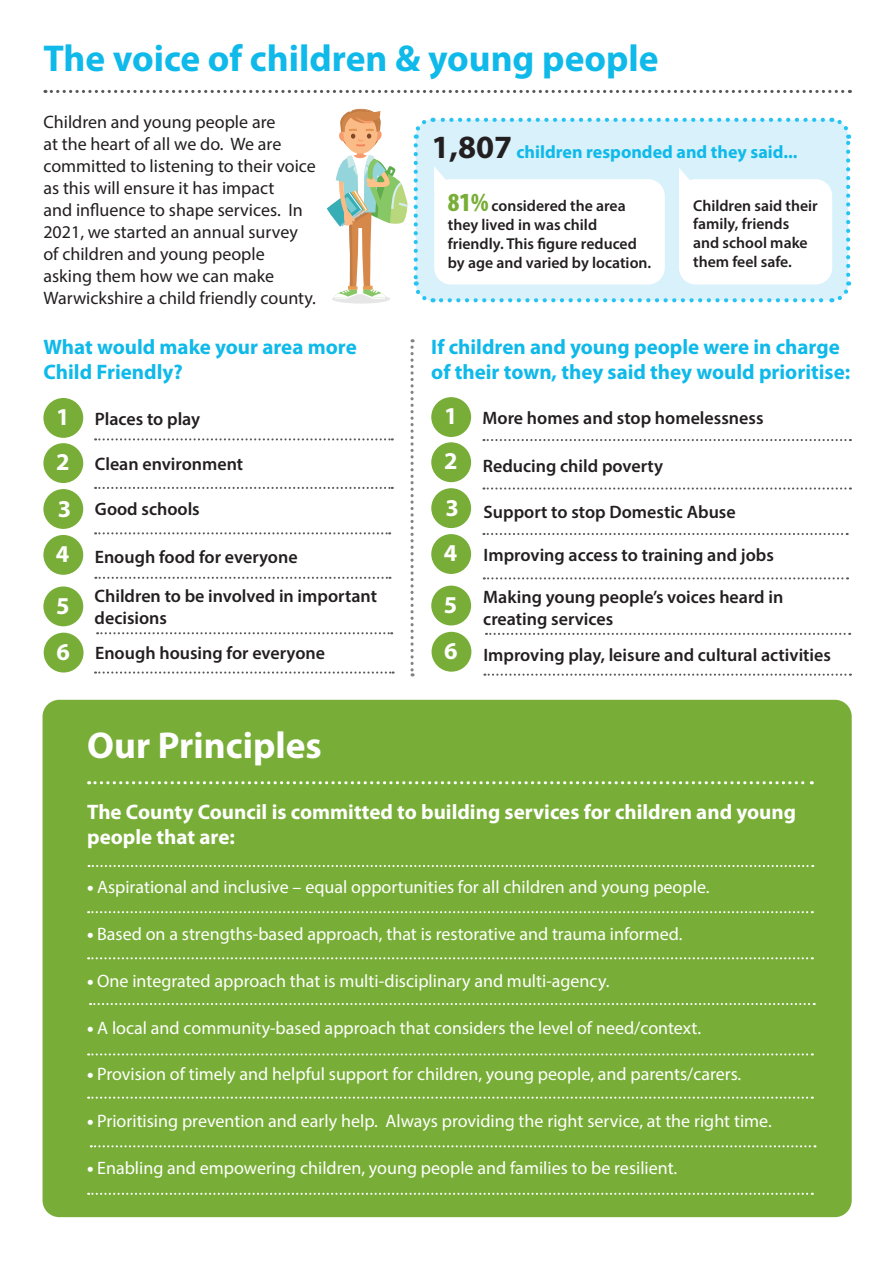
<style>
.page{position:relative;width:893px;height:1263px;background:#fff}
.page>*{position:absolute;margin:0;border:0;box-sizing:border-box;transform-origin:0 0}
.t1{font:700 37.5px "Myriad Pro";color:#0fb9e9}
.t2{font:700 37.5px "Myriad Pro";color:#fff}
.t3{font:700 24.3px "Myriad Pro";color:#fff}
.t4{font:700 21px/25.2px "Myriad Pro";color:#0fb9e9}
.t5{font:700 21px/25.2px "Myriad Pro";color:#fff}
.t6{font:18px "Myriad Pro";color:#fff}
.t7{font:600 18px/21.6px "Myriad Pro";color:#231f20}
.t8{font:18px/22px "Myriad Pro";color:#231f20}
.t9{font:700 18px "Myriad Pro";color:#0fb9e9}
.t10{font:600 15.75px/18.9px "Myriad Pro";color:#231f20}
.s1{font-size:32.55px;color:#231f20}
.s2{font-weight:900;font-stretch:condensed;font-size:26.25px;color:#78ae37}
.s3{font-weight:900}
</style>
<div class="page">
<div style="left:43px;top:700px;width:809px;height:517px;background:#78ae37;border-radius:17px"></div>
<svg style="left:45px;top:90px;width:805px;height:3px"></svg>
<svg style="left:88px;top:911px;width:725px;height:2px"></svg>
<svg style="left:327px;top:109px;width:525px;height:195px"></svg>
<svg style="left:95px;top:671px;width:299px;height:3px"></svg>
<svg style="left:410px;top:339px;width:4px;height:337px"></svg>
<div style="left:43px;top:398px;width:40px;height:40px;background:#78ae37;border-radius:50%"></div>
<div style="left:43px;top:443px;width:40px;height:40px;background:#78ae37;border-radius:50%"></div>
<div style="left:43px;top:489px;width:40px;height:40px;background:#78ae37;border-radius:50%"></div>
<div style="left:43px;top:535px;width:40px;height:40px;background:#78ae37;border-radius:50%"></div>
<div style="left:43px;top:586px;width:40px;height:40px;background:#78ae37;border-radius:50%"></div>
<div style="left:44px;top:633px;width:40px;height:39px;background:#78ae37;border-radius:50%"></div>
<svg style="left:95px;top:487px;width:298px;height:2px"></svg>
<svg style="left:95px;top:532px;width:295px;height:2px"></svg>
<svg style="left:95px;top:438px;width:298px;height:2px"></svg>
<svg style="left:95px;top:577px;width:295px;height:2px"></svg>
<svg style="left:97px;top:632px;width:295px;height:2px"></svg>
<div style="left:431px;top:397px;width:40px;height:40px;background:#78ae37;border-radius:50%"></div>
<div style="left:431px;top:442px;width:40px;height:40px;background:#78ae37;border-radius:50%"></div>
<div style="left:431px;top:488px;width:40px;height:40px;background:#78ae37;border-radius:50%"></div>
<div style="left:431px;top:534px;width:40px;height:40px;background:#78ae37;border-radius:50%"></div>
<div style="left:431px;top:586px;width:40px;height:39px;background:#78ae37;border-radius:50%"></div>
<div style="left:432px;top:632px;width:39px;height:40px;background:#78ae37;border-radius:50%"></div>
<svg style="left:483px;top:487px;width:368px;height:3px"></svg>
<svg style="left:483px;top:533px;width:365px;height:2px"></svg>
<svg style="left:483px;top:439px;width:368px;height:2px"></svg>
<svg style="left:484px;top:577px;width:364px;height:2px"></svg>
<svg style="left:486px;top:633px;width:364px;height:2px"></svg>
<svg style="left:484px;top:674px;width:367px;height:2px"></svg>
<svg style="left:89px;top:781px;width:723px;height:3px"></svg>
<svg style="left:88px;top:957px;width:725px;height:2px"></svg>
<svg style="left:90px;top:1003px;width:725px;height:2px"></svg>
<svg style="left:88px;top:1053px;width:725px;height:2px"></svg>
<svg style="left:88px;top:1096px;width:725px;height:3px"></svg>
<svg style="left:91px;top:1145px;width:724px;height:2px"></svg>
<svg style="left:88px;top:1193px;width:725px;height:2px"></svg>
<svg style="left:89px;top:865px;width:724px;height:2px"></svg>
<p class="t1" style="left:43px;top:34px;width:617px">The voice of children &amp; young people</p>
<p class="t8" style="left:43px;top:111px;width:274px">Children and young people are<br>at the heart of all we do. We are committed to listening to their voice as this will ensure it has impact<br>and influence to shape services. In<br>2021, we started an annual survey of children and young people asking them how we can make<br>Warwickshire a child friendly county.</p>
<p class="t9" style="left:432px;top:140px;width:367px"><span class="s1">1,807</span> children responded and they said...</p>
<p class="t10" style="left:448px;top:196px;width:205px"><span class="s2">81%</span> considered the area they lived in was child friendly. This figure reduced by age and varied by location.</p>
<p class="t10" style="left:693px;top:195px;width:126px">Children said their family, friends and school make them feel safe.</p>
<p class="t4" style="left:43px;top:333px;width:315px">What would make your area more<br>Child Friendly?</p>
<p class="t3" style="left:56px;top:401px;width:15px">1</p>
<p class="t3" style="left:56px;top:446px;width:15px">2</p>
<p class="t3" style="left:58px;top:493px;width:15px">3</p>
<p class="t3" style="left:56px;top:538px;width:15px">4</p>
<p class="t3" style="left:56px;top:590px;width:15px">5</p>
<p class="t3" style="left:56px;top:636px;width:15px">6</p>
<p class="t7" style="left:95px;top:407px;width:107px">Places to play</p>
<p class="t7" style="left:95px;top:452px;width:150px">Clean environment</p>
<p class="t7" style="left:95px;top:498px;width:106px">Good schools</p>
<p class="t7" style="left:95px;top:545px;width:204px">Enough food for everyone</p>
<p class="t7" style="left:95px;top:585px;width:284px">Children to be involved in important decisions</p>
<p class="t7" style="left:95px;top:642px;width:232px">Enough housing for everyone</p>
<p class="t4" style="left:431px;top:333px;width:420px">If children and young people were in charge of their town, they said they would prioritise:</p>
<p class="t3" style="left:444px;top:400px;width:15px">1</p>
<p class="t3" style="left:444px;top:445px;width:15px">2</p>
<p class="t3" style="left:446px;top:492px;width:15px">3</p>
<p class="t3" style="left:444px;top:537px;width:15px">4</p>
<p class="t3" style="left:444px;top:589px;width:15px">5</p>
<p class="t3" style="left:444px;top:635px;width:15px">6</p>
<p class="t7" style="left:483px;top:407px;width:282px">More homes and stop homelessness</p>
<p class="t7" style="left:483px;top:454px;width:182px">Reducing child poverty</p>
<p class="t7" style="left:484px;top:501px;width:254px">Support to stop Domestic Abuse</p>
<p class="t7" style="left:484px;top:544px;width:292px">Improving access to training and jobs</p>
<p class="t7" style="left:483px;top:586px;width:302px">Making young people’s voices heard in creating services</p>
<p class="t7" style="left:483px;top:643px;width:349px">Improving play, leisure and cultural activities</p>
<p class="t2" style="left:87px;top:720px;width:236px">Our Principles</p>
<p class="t5" style="left:87px;top:799px;width:710px">The County Council is committed to building services for children and young people that are:</p>
<p class="t6" style="left:87px;top:876px;width:624px"><span class="s3">•</span> Aspirational and inclusive – equal opportunities for all children and young people.</p>
<p class="t6" style="left:87px;top:923px;width:597px"><span class="s3">•</span> Based on a strengths-based approach, that is restorative and trauma informed.</p>
<p class="t6" style="left:87px;top:970px;width:524px"><span class="s3">•</span> One integrated approach that is multi-disciplinary and multi-agency.</p>
<p class="t6" style="left:87px;top:1016px;width:616px"><span class="s3">•</span> A local and community-based approach that considers the level of need/context.</p>
<p class="t6" style="left:87px;top:1063px;width:656px"><span class="s3">•</span> Provision of timely and helpful support for children, young people, and parents/carers.</p>
<p class="t6" style="left:87px;top:1110px;width:686px"><span class="s3">•</span> Prioritising prevention and early help. Always providing the right service, at the right time.</p>
<p class="t6" style="left:87px;top:1156px;width:592px"><span class="s3">•</span> Enabling and empowering children, young people and families to be resilient.</p>
</div>
